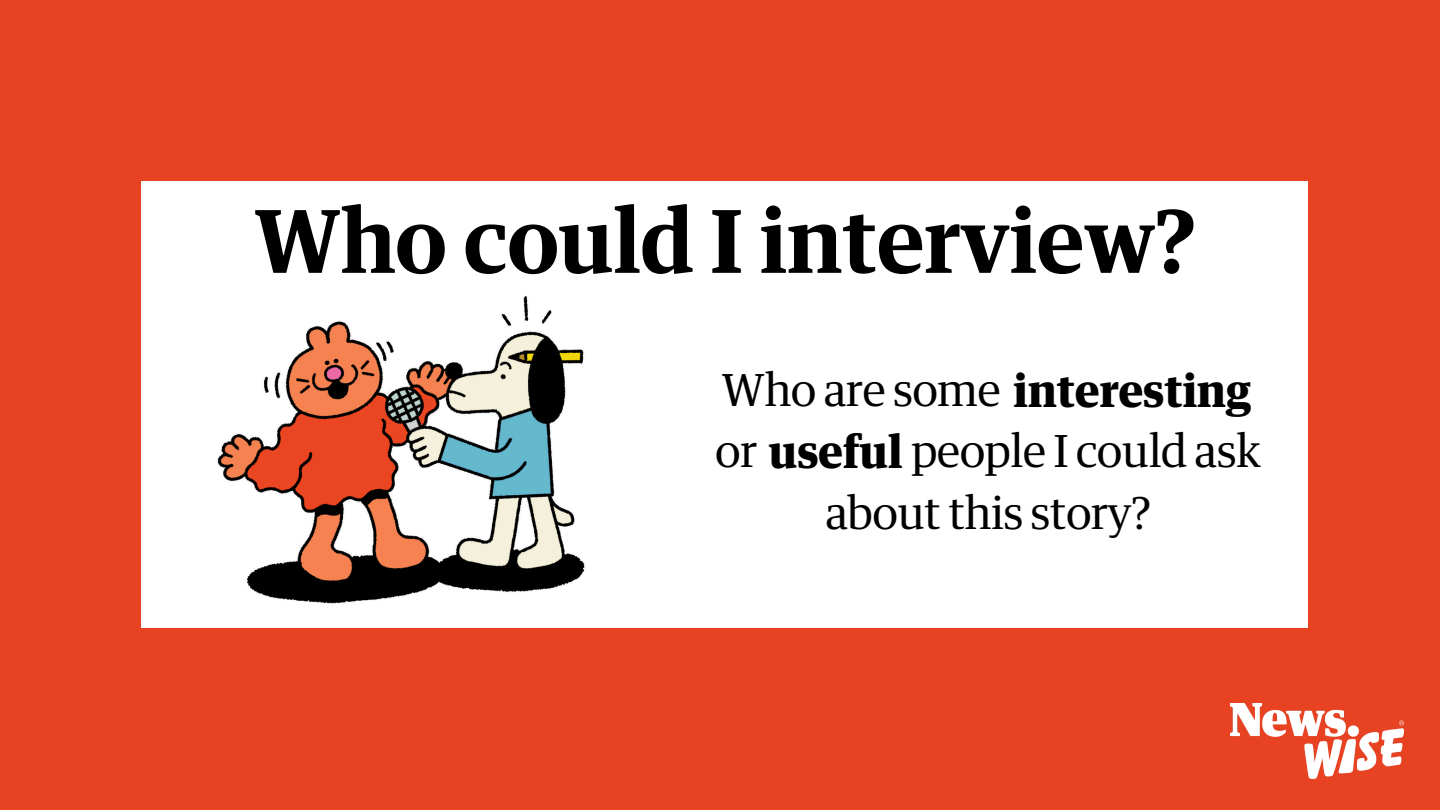
<style>
.page{position:relative;width:1440px;height:810px;background:#e74323}
.page>*{position:absolute;margin:0;border:0;box-sizing:border-box;transform-origin:0 0}
.t1{font:600 87px "GH Guardian Headline";color:#000}
.t2{font:44.3px/61.5px "GH Guardian Headline";color:#000;text-align:center}
.t3{font:700 44.3px "GH Guardian Headline";color:#000}
.s1{color:#fff}
.s2{font-weight:700}
</style>
<div class="page">
<img style="left:1231px;top:704px;width:173px;height:75px">
<div style="left:141px;top:182px;width:1166px;height:446px;background:#fff"></div>
<img style="left:217px;top:296px;width:368px;height:308px">
<p class="t1" style="left:255px;top:203px;width:942px">Who could I interview?</p>
<h2 class="t2" style="left:722px;top:362px;width:503px">Who are some <span class="s1">nteresting</span></h2>
<h2 class="t2" style="left:715px;top:423px;width:547px">or <span class="s2">useful</span> people I could ask about this story?</h2>
<p class="t3" style="left:1014px;top:372px;width:239px">interesting</p>
</div>
